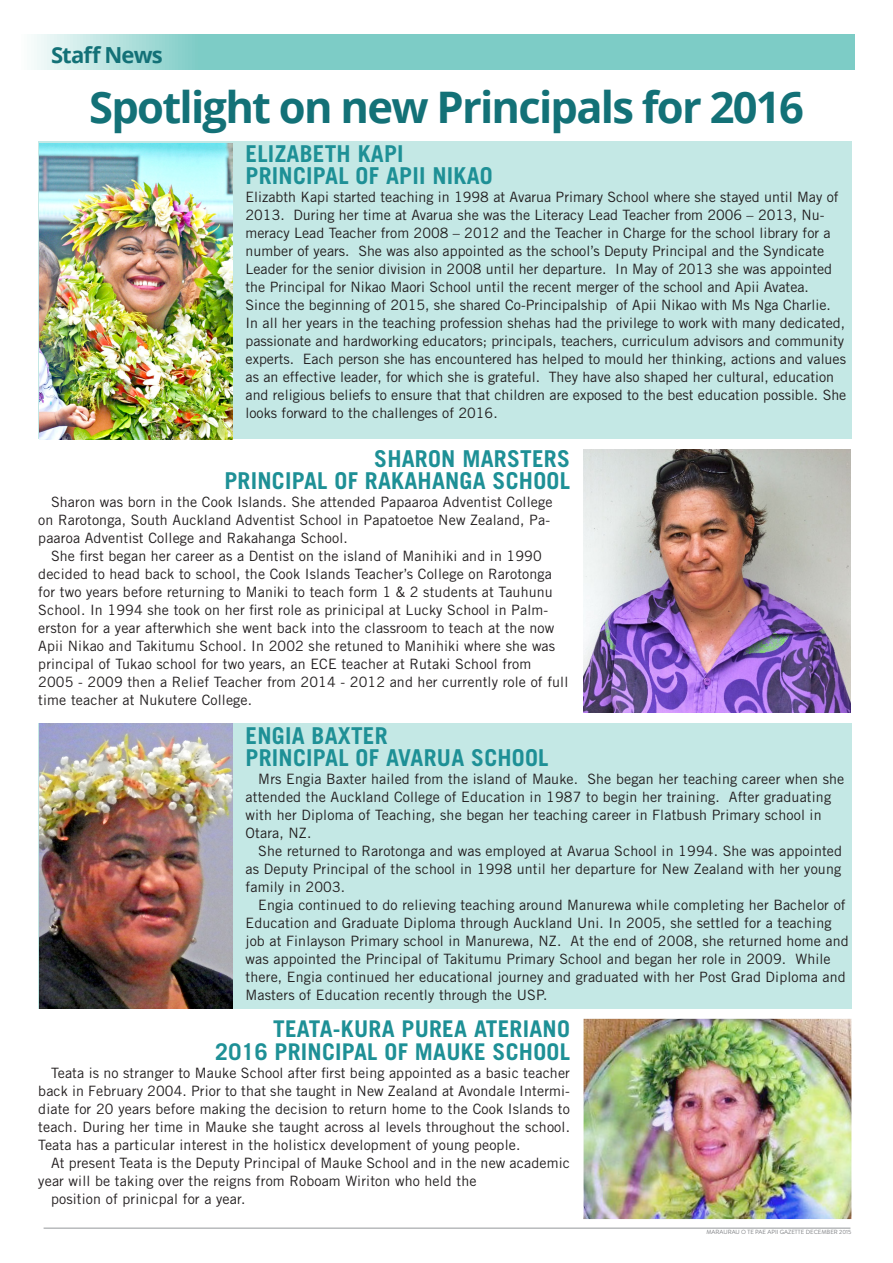
<style>
.page{position:relative;width:893px;height:1263px;background:#fff}
.page>*{position:absolute;margin:0;border:0;box-sizing:border-box;transform-origin:0 0}
.t1{font:700 43.5px "Open Sans";letter-spacing:-.04em;color:#137177}
.BODY_TEXT{font:700 23.25px "Trade Gothic LT Std";letter-spacing:.01em;color:#1e9096}
.BODY_TEXT-2{font:700 22.95px "Trade Gothic LT Std";letter-spacing:.01em;color:#1e9096}
.t2{font:700 22.05px "Open Sans";letter-spacing:-.04em;color:#137177}
.BODY_TEXT-3{font:14.25px/18px "Trade Gothic LT Std";letter-spacing:.01em;color:#231f20}
.t3{font:6px "Brandon Grotesque";color:#7c7e81}
</style>
<div class="page">
<hr style="left:44px;top:1228px;width:806px;height:1px;background:#95979a">
<div style="left:38px;top:142px;width:813px;height:297px;background:#c4e8e5"></div>
<div style="left:38px;top:723px;width:813px;height:285px;background:#c4e8e5"></div>
<svg style="left:34px;top:34px;width:821px;height:35px;background:#88d0cb"></svg>
<img style="left:39px;top:723px;width:194px;height:285px">
<img style="left:39px;top:143px;width:194px;height:296px">
<img style="left:584px;top:1019px;width:267px;height:200px">
<img style="left:583px;top:450px;width:267px;height:262px">
<p class="t2" style="left:51px;top:39px;width:113px">Staff News</p>
<p class="t1" style="left:89px;top:76px;width:716px">Spotlight on new Principals for 2016</p>
<p class="BODY_TEXT" style="left:246px;top:139px;width:160px">ELIZABETH KAPI</p>
<p class="BODY_TEXT" style="left:246px;top:162px;width:249px">PRINCIPAL OF APII NIKAO</p>
<p class="BODY_TEXT-3" style="left:246px;top:188px;width:594px">Elizabth Kapi started teaching in 1998 at Avarua Primary School where she stayed until May of 2013. During her time at Avarua she was the Literacy Lead Teacher from 2006 – 2013, Nu&shy;meracy Lead Teacher from 2008 – 2012 and the Teacher in Charge for the school library for a number of years. She was also appointed as the school’s Deputy Principal and the Syndicate Leader for the senior division in 2008 until her departure. In May of 2013 she was appointed the Principal for Nikao Maori School until the recent merger of the school and Apii Avatea.<br>Since the beginning of 2015, she shared Co-Principalship of Apii Nikao with Ms Nga Charlie.</p>
<p class="BODY_TEXT-3" style="left:246px;top:314px;width:602px">In all her years in the teaching profession shehas had the privilege to work with many dedicated, passionate and hardworking educators; principals, teachers, curriculum advisors and community experts. Each person she has encountered has helped to mould her thinking, actions and values as an effective leader, for which she is grateful. They have also shaped her cultural, education and religious beliefs to ensure that that children are exposed to the best education possible. She looks forward to the challenges of 2016.</p>
<p class="BODY_TEXT" style="left:374px;top:444px;width:197px">SHARON MARSTERS</p>
<p class="BODY_TEXT" style="left:224px;top:466px;width:347px">PRINCIPAL OF RAKAHANGA SCHOOL</p>
<p class="BODY_TEXT-3" style="left:38px;top:493px;width:516px;text-indent:13px">Sharon was born in the Cook Islands. She attended Papaaroa Adventist College on Rarotonga, South Auckland Adventist School in Papatoetoe New Zealand, Pa&shy;paaroa Adventist College and Rakahanga School.</p>
<p class="BODY_TEXT-3" style="left:38px;top:547px;width:532px;text-indent:13px">She first began her career as a Dentist on the island of Manihiki and in 1990 decided to head back to school, the Cook Islands Teacher’s College on Rarotonga for two years before returning to Maniki to teach form 1 &amp; 2 students at Tauhunu School. In 1994 she took on her first role as prinicipal at Lucky School in Palm&shy;erston for a year afterwhich she went back into the classroom to teach at the now Apii Nikao and Takitumu School. In 2002 she retuned to Manihiki where she was principal of Tukao school for two years, an ECE teacher at Rutaki School from 2005 - 2009 then a Relief Teacher from 2014 - 2012 and her currently role of full time teacher at Nukutere College.</p>
<p class="BODY_TEXT" style="left:246px;top:721px;width:144px">ENGIA BAXTER</p>
<p class="BODY_TEXT" style="left:246px;top:744px;width:305px">PRINCIPAL OF AVARUA SCHOOL</p>
<p class="BODY_TEXT-3" style="left:246px;top:770px;width:600px;text-indent:13px">Mrs Engia Baxter hailed from the island of Mauke. She began her teaching career when she attended the Auckland College of Education in 1987 to begin her training. After graduating with her Diploma of Teaching, she began her teaching career in Flatbush Primary school in Otara, NZ.</p>
<p class="BODY_TEXT-3" style="left:246px;top:842px;width:598px;text-align:justify;text-indent:13px">She returned to Rarotonga and was employed at Avarua School in 1994. She was appointed as Deputy Principal of the school in 1998 until her departure for New Zealand with her young family in 2003.</p>
<p class="BODY_TEXT-3" style="left:246px;top:896px;width:605px;text-indent:13px">Engia continued to do relieving teaching around Manurewa while completing her Bachelor of Education and Graduate Diploma through Auckland Uni. In 2005, she settled for a teaching job at Finlayson Primary school in Manurewa, NZ. At the end of 2008, she returned home and was appointed the Principal of Takitumu Primary School and began her role in 2009. While there, Engia continued her educational journey and graduated with her Post Grad Diploma and Masters of Education recently through the USP.</p>
<p class="BODY_TEXT-2" style="left:273px;top:1015px;width:298px">TEATA-KURA PUREA ATERIANO</p>
<p class="BODY_TEXT-2" style="left:215px;top:1037px;width:356px">2016 PRINCIPAL OF MAUKE SCHOOL</p>
<p class="BODY_TEXT-3" style="left:38px;top:1064px;width:533px;text-align:justify;text-indent:13px">Teata is no stranger to Mauke School after first being appointed as a basic teacher back in February 2004. Prior to that she taught in New Zealand at Avondale Intermi&shy;diate for 20 years before making the decision to return home to the Cook Islands to teach. During her time in Mauke she taught across al levels throughout the school.<br>Teata has a particular interest in the holisticx development of young people.</p>
<p class="BODY_TEXT-3" style="left:38px;top:1154px;width:533px;text-indent:13px">At present Teata is the Deputy Principal of Mauke School and in the new academic year will be taking over the reigns from Roboam Wiriton who held the</p>
<p class="BODY_TEXT-3" style="left:51px;top:1190px;width:196px">position of prinicpal for a year.</p>
<p class="t3" style="left:706px;top:1227px;width:146px">MARAURAU O TE PAE APII GAZETTE DECEMBER 2015</p>
</div>
